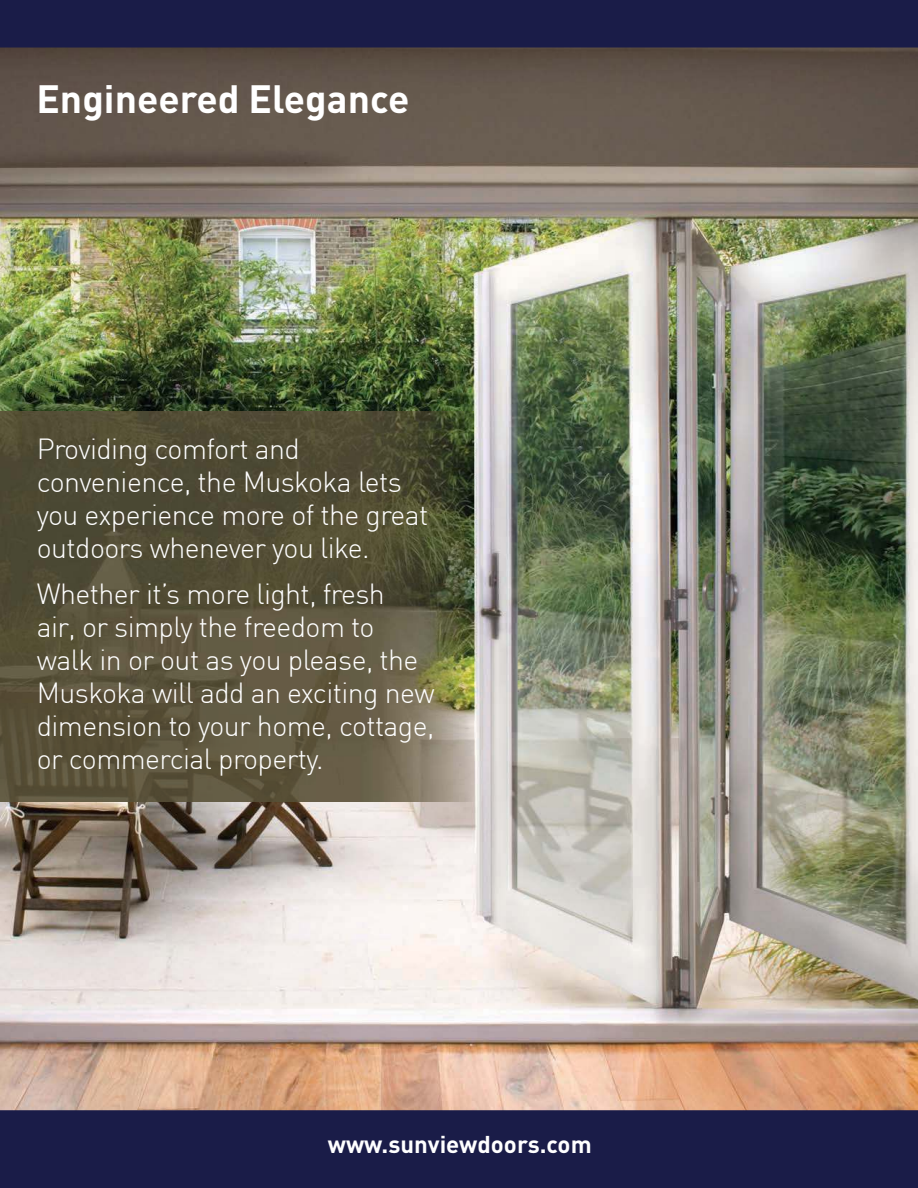
<style>
.page{position:relative;width:918px;height:1188px;background:#fff}
.page>*{position:absolute;margin:0;border:0;box-sizing:border-box;transform-origin:0 0}
.t1{font:700 39px "DIN";color:#fff}
.t2{font:300 28.5px/33px "DIN";letter-spacing:-.02em;color:#fff}
.t3{font:700 24px "DIN";color:#fff}
</style>
<div class="page">
<div style="left:0;top:1110px;width:918px;height:78px;background:#1a1c48"></div>
<div style="left:0;top:0;width:918px;height:48px;background:#1a1c48"></div>
<img style="left:0;top:48px;width:918px;height:1062px">
<img style="left:0;top:411px;width:473px;height:391px">
<h1 class="t1" style="left:36px;top:85px;width:375px">Engineered Elegance</h1>
<p class="t2" style="left:37px;top:436px;width:393px">Providing comfort and convenience, the Muskoka lets you experience more of the great outdoors whenever you like.</p>
<p class="t2" style="left:37px;top:581px;width:399px">Whether it’s more light, fresh<br>air, or simply the freedom to walk in or out as you please, the<br>Muskoka will add an exciting new dimension to your home, cottage, or commercial property.</p>
<p class="t3" style="left:328px;top:1135px;width:265px">www.sunviewdoors.com</p>
</div>
